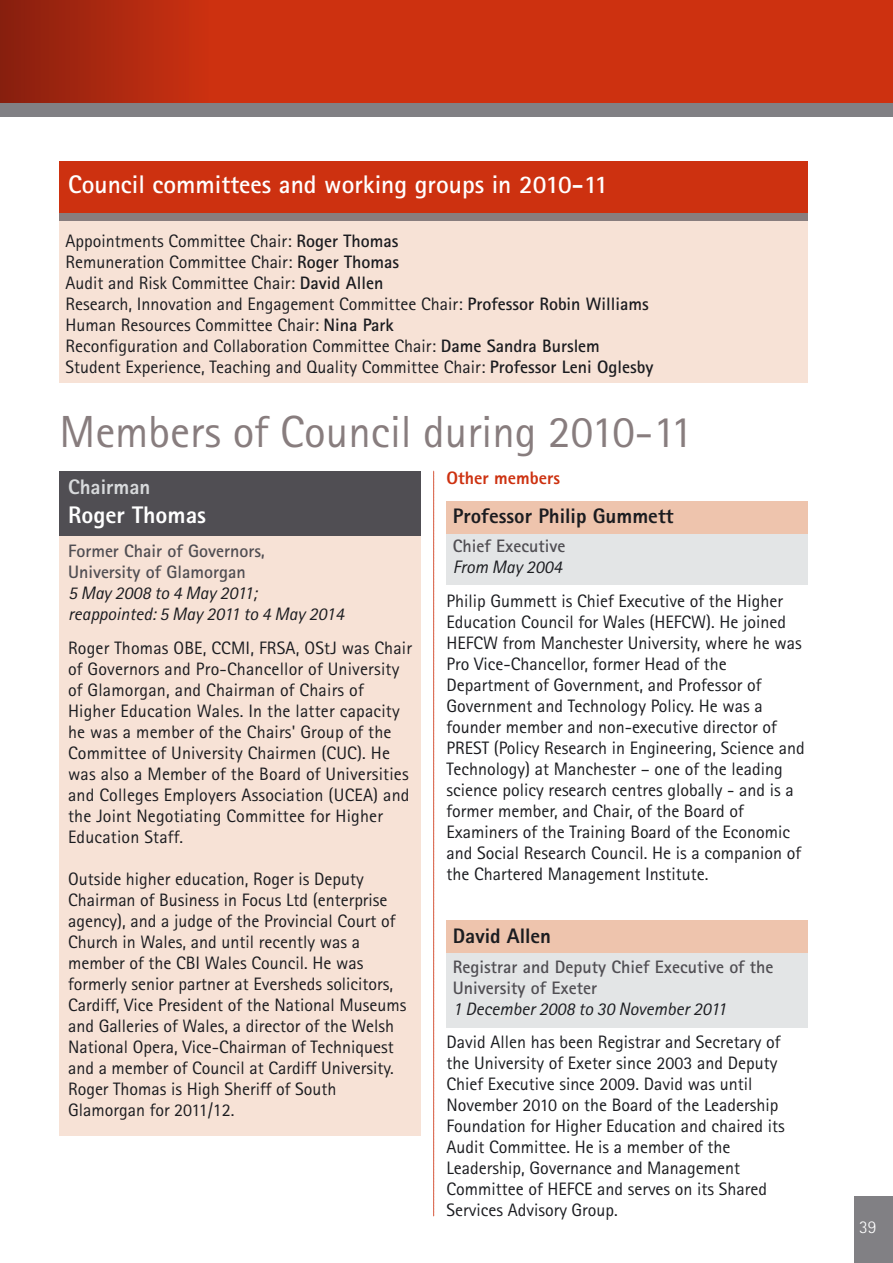
<style>
.page{position:relative;width:893px;height:1263px;background:#fff}
.page>*{position:absolute;margin:0;border:0;box-sizing:border-box;transform-origin:0 0}
.t1{font:45px "Rotis Sans Serif";color:#887d7e}
.t2{font:700 25.5px "Rotis Sans Serif";color:#fff}
.t3{font:800 24px "Rotis Sans Serif";color:#fff}
.t4{font:800 21px "Rotis Sans Serif";color:#1b1c20}
.t5{font:800 21px "Rotis Sans Serif";color:#d8dadc}
.t6{font:18px/21px "Rotis Sans Serif";color:#1b1c20}
.t7{font:700 18px/21px "Rotis Sans Serif";color:#504e53}
.t8{font:italic 18px/21px "Rotis Sans Serif";color:#1b1c20}
.t9{font:800 18px "Rotis Sans Serif";color:#cd3110}
.t10{font:300 18px "Rotis Sans Serif";color:#fff}
.s1{font-weight:700}
</style>
<div class="page">
<div style="left:855px;top:1196px;width:38px;height:67px;background:#818084"></div>
<div style="left:0;top:67px;width:893px;height:50px;background:#818084"></div>
<div style="left:60px;top:522px;width:361px;height:613px;background:#f7e2d6"></div>
<div style="left:60px;top:471px;width:361px;height:65px;background:#504e53"></div>
<div style="left:446px;top:525px;width:362px;height:60px;background:#e3e5e6"></div>
<div style="left:446px;top:501px;width:362px;height:33px;background:#eec4ad"></div>
<div style="left:446px;top:943px;width:362px;height:85px;background:#e3e5e6"></div>
<div style="left:446px;top:920px;width:362px;height:32px;background:#eec4ad"></div>
<div style="left:60px;top:219px;width:748px;height:164px;background:#f7e2d6"></div>
<div style="left:60px;top:204px;width:748px;height:17px;background:#887d7e"></div>
<div style="left:0;top:0;width:893px;height:102px;background:#cd3110"></div>
<div style="left:0;top:0;width:209px;height:102px;background:linear-gradient(to right,#871f0f,#cc3111)"></div>
<div style="left:60px;top:162px;width:748px;height:51px;background:#cd3110"></div>
<svg style="left:433px;top:470px;width:2px;height:747px"></svg>
<h2 class="t2" style="left:68px;top:176px;width:542px">Council committees and working groups in 2010-11</h2>
<p class="t6" style="left:66px;top:232px;width:589px">Appointments Committee Chair: <span class="s1">Roger Thomas<br></span>Remuneration Committee Chair: <span class="s1">Roger Thomas<br></span>Audit and Risk Committee Chair: <span class="s1">David Allen<br></span>Research, Innovation and Engagement Committee Chair: <span class="s1">Professor Robin Williams </span>Human Resources Committee Chair: <span class="s1">Nina Park<br></span>Reconfiguration and Collaboration Committee Chair: <span class="s1">Dame Sandra Burslem </span>Student Experience, Teaching and Quality Committee Chair: <span class="s1">Professor Leni Oglesby</span></p>
<h1 class="t1" style="left:60px;top:416px;width:635px">Members of Council during 2010-11</h1>
<p class="t5" style="left:68px;top:479px;width:84px">Chairman</p>
<h3 class="t3" style="left:68px;top:506px;width:140px">Roger Thomas</h3>
<p class="t7" style="left:68px;top:542px;width:198px">Former Chair of Governors,<br>University of Glamorgan</p>
<p class="t8" style="left:68px;top:584px;width:277px">5 May 2008 to 4 May 2011; reappointed: 5 May 2011 to 4 May 2014</p>
<p class="t6" style="left:68px;top:639px;width:346px">Roger Thomas OBE, CCMI, FRSA, OStJ was Chair of Governors and Pro-Chancellor of University of Glamorgan, and Chairman of Chairs of Higher Education Wales. In the latter capacity he was a member of the Chairs' Group of the Committee of University Chairmen (CUC). He was also a Member of the Board of Universities and Colleges Employers Association (UCEA) and the Joint Negotiating Committee for Higher Education Staff.</p>
<p class="t6" style="left:68px;top:870px;width:340px">Outside higher education, Roger is Deputy Chairman of Business in Focus Ltd (enterprise agency), and a judge of the Provincial Court of Church in Wales, and until recently was a member of the CBI Wales Council. He was formerly senior partner at Eversheds solicitors, Cardiff, Vice President of the National Museums and Galleries of Wales, a director of the Welsh National Opera, Vice-Chairman of Techniquest and a member of Council at Cardiff University.<br>Roger Thomas is High Sheriff of South Glamorgan for 2011/12.</p>
<p class="t9" style="left:446px;top:471px;width:115px">Other members</p>
<p class="t4" style="left:453px;top:508px;width:222px">Professor Philip Gummett</p>
<p class="t7" style="left:453px;top:537px;width:114px">Chief Executive</p>
<p class="t8" style="left:453px;top:558px;width:111px">From May 2004</p>
<p class="t6" style="left:446px;top:592px;width:360px">Philip Gummett is Chief Executive of the Higher Education Council for Wales (HEFCW). He joined HEFCW from Manchester University, where he was Pro Vice-Chancellor, former Head of the Department of Government, and Professor of Government and Technology Policy. He was a founder member and non-executive director of PREST (Policy Research in Engineering, Science and Technology) at Manchester – one of the leading science policy research centres globally - and is a former member, and Chair, of the Board of Examiners of the Training Board of the Economic and Social Research Council. He is a companion of the Chartered Management Institute.</p>
<p class="t4" style="left:453px;top:928px;width:100px">David Allen</p>
<p class="t7" style="left:453px;top:958px;width:322px">Registrar and Deputy Chief Executive of the<br>University of Exeter</p>
<p class="t8" style="left:453px;top:1000px;width:275px">1 December 2008 to 30 November 2011</p>
<p class="t6" style="left:446px;top:1033px;width:340px">David Allen has been Registrar and Secretary of the University of Exeter since 2003 and Deputy Chief Executive since 2009. David was until November 2010 on the Board of the Leadership Foundation for Higher Education and chaired its Audit Committee. He is a member of the Leadership, Governance and Management Committee of HEFCE and serves on its Shared Services Advisory Group.</p>
<p class="t10" style="left:859px;top:1220px;width:19px">39</p>
</div>
